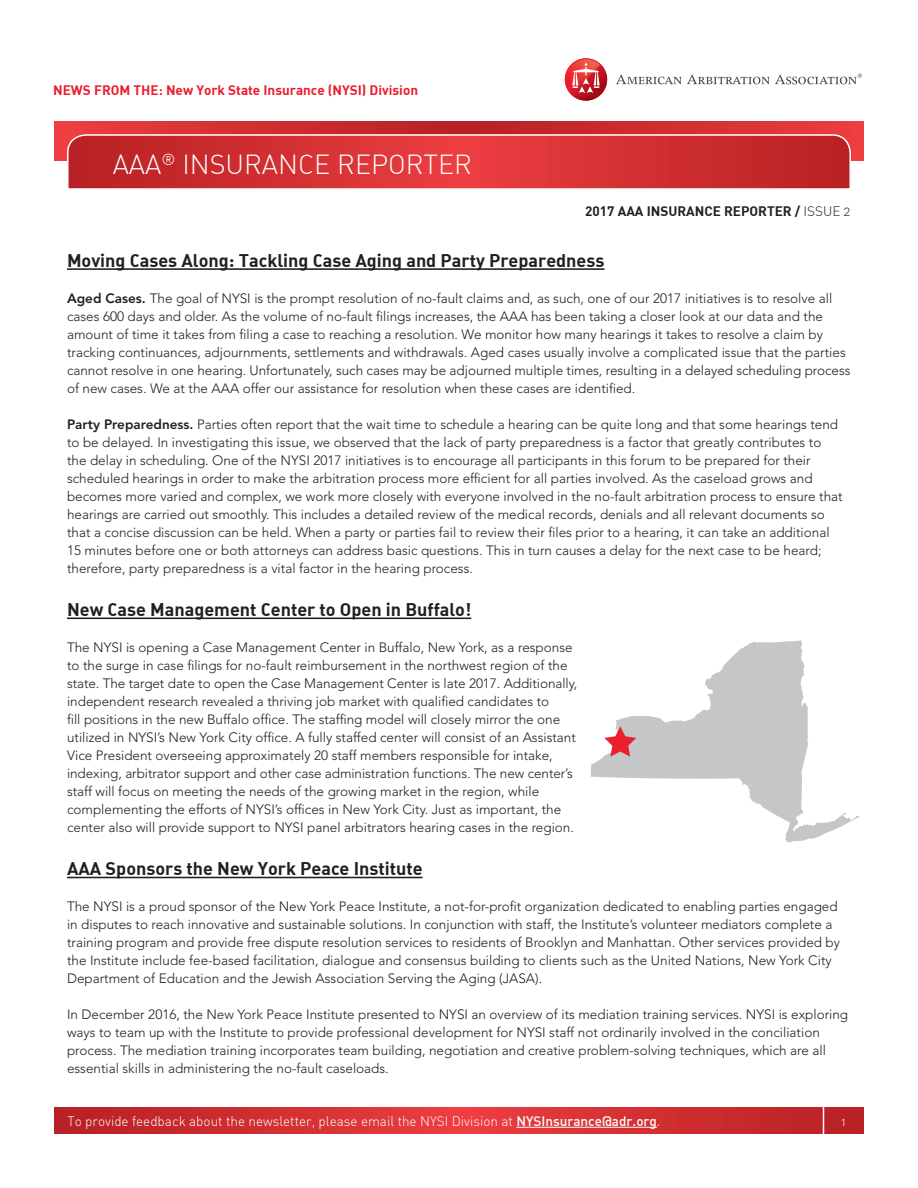
<style>
.page{position:relative;width:918px;height:1188px;background:#fff}
.page>*{position:absolute;margin:0;border:0;box-sizing:border-box;transform-origin:0 0}
.t1{font:27px "DIN Light Alternate";color:#fff}
.t2{font:18px "DIN Bold Alternate";color:#231f20}
.t3{font:300 13.5px/18px "Avenir LT Std";color:#231f20}
.t4{font:13.5px "DIN Light Alternate";color:#fff}
.t5{font:13.5px "DIN Bold";color:#eb1c2d}
.t6{font:13.5px "DIN Bold";color:#231f20}
.t7{font:12px "DIN Light Alternate";color:#fff}
.s1{font-family:"DIN Light Alternate"}
.s2{font-weight:800}
.s3{font-family:"DIN Medium Alternate"}
</style>
<div class="page">
<svg style="left:616px;top:74px;width:246px;height:10px"></svg>
<img style="left:565px;top:58px;width:42px;height:43px">
<img style="left:566px;top:59px;width:34px;height:34px">
<svg style="left:572px;top:63px;width:28px;height:30px"></svg>
<svg style="left:54px;top:1107px;width:810px;height:27px;background:#d02f32"></svg>
<hr style="left:516px;top:1127px;width:141px;height:1px;background:#fff">
<hr style="left:823px;top:1094px;width:1px;height:54px;background:#fff">
<svg style="left:55px;top:122px;width:808px;height:38px;background:#d22f32"></svg>
<svg style="left:66px;top:134px;width:786px;height:55px;background:#d2383b"></svg>
<hr style="left:67px;top:268px;width:538px;height:2px;background:#231f20">
<hr style="left:67px;top:618px;width:404px;height:1px;background:#231f20">
<hr style="left:67px;top:877px;width:356px;height:1px;background:#231f20">
<svg style="left:591px;top:641px;width:269px;height:202px"></svg>
<svg style="left:604px;top:726px;width:32px;height:31px"></svg>
<p class="t5" style="left:53px;top:81px;width:366px">NEWS FROM THE: New York State Insurance (NYSI) Division</p>
<h1 class="t1" style="left:113px;top:148px;width:361px">AAA<sup>®</sup> INSURANCE REPORTER</h1>
<p class="t6" style="left:585px;top:203px;width:267px">2017 AAA INSURANCE REPORTER / <span class="s1">ISSUE 2</span></p>
<p class="t2" style="left:67px;top:248px;width:539px">Moving Cases Along: Tackling Case Aging and Party Preparedness</p>
<p class="t3" style="left:67px;top:289px;width:785px"><span class="s2">Aged Cases.</span> The goal of NYSI is the prompt resolution of no-fault claims and, as such, one of our 2017 initiatives is to resolve all cases 600 days and older. As the volume of no-fault filings increases, the AAA has been taking a closer look at our data and the amount of time it takes from filing a case to reaching a resolution. We monitor how many hearings it takes to resolve a claim by tracking continuances, adjournments, settlements and withdrawals. Aged cases usually involve a complicated issue that the parties cannot resolve in one hearing. Unfortunately, such cases may be adjourned multiple times, resulting in a delayed scheduling process of new cases. We at the AAA offer our assistance for resolution when these cases are identified.</p>
<p class="t3" style="left:67px;top:415px;width:777px"><span class="s2">Party Preparedness.</span> Parties often report that the wait time to schedule a hearing can be quite long and that some hearings tend to be delayed. In investigating this issue, we observed that the lack of party preparedness is a factor that greatly contributes to the delay in scheduling. One of the NYSI 2017 initiatives is to encourage all participants in this forum to be prepared for their scheduled hearings in order to make the arbitration process more efficient for all parties involved. As the caseload grows and becomes more varied and complex, we work more closely with everyone involved in the no-fault arbitration process to ensure that hearings are carried out smoothly. This includes a detailed review of the medical records, denials and all relevant documents so that a concise discussion can be held. When a party or parties fail to review their files prior to a hearing, it can take an additional 15 minutes before one or both attorneys can address basic questions. This in turn causes a delay for the next case to be heard; therefore, party preparedness is a vital factor in the hearing process.</p>
<p class="t2" style="left:67px;top:598px;width:406px">New Case Management Center to Open in Buffalo!</p>
<p class="t3" style="left:67px;top:638px;width:512px">The NYSI is opening a Case Management Center in Buffalo, New York, as a response to the surge in case filings for no-fault reimbursement in the northwest region of the state. The target date to open the Case Management Center is late 2017. Additionally, independent research revealed a thriving job market with qualified candidates to<br>fill positions in the new Buffalo office. The staffing model will closely mirror the one utilized in NYSI’s New York City office. A fully staffed center will consist of an Assistant Vice President overseeing approximately 20 staff members responsible for intake, indexing, arbitrator support and other case administration functions. The new center’s staff will focus on meeting the needs of the growing market in the region, while complementing the efforts of NYSI’s offices in New York City. Just as important, the center also will provide support to NYSI panel arbitrators hearing cases in the region.</p>
<p class="t2" style="left:67px;top:857px;width:357px">AAA Sponsors the New York Peace Institute</p>
<p class="t3" style="left:67px;top:897px;width:775px">The NYSI is a proud sponsor of the New York Peace Institute, a not-for-profit organization dedicated to enabling parties engaged in disputes to reach innovative and sustainable solutions. In conjunction with staff, the Institute’s volunteer mediators complete a training program and provide free dispute resolution services to residents of Brooklyn and Manhattan. Other services provided by the Institute include fee-based facilitation, dialogue and consensus building to clients such as the United Nations, New York City Department of Education and the Jewish Association Serving the Aging (JASA).</p>
<p class="t3" style="left:67px;top:1005px;width:783px">In December 2016, the New York Peace Institute presented to NYSI an overview of its mediation training services. NYSI is exploring ways to team up with the Institute to provide professional development for NYSI staff not ordinarily involved in the conciliation process. The mediation training incorporates team building, negotiation and creative problem-solving techniques, which are all essential skills in administering the no-fault caseloads.</p>
<p class="t4" style="left:68px;top:1113px;width:595px">To provide feedback about the newsletter, please email the NYSI Division at <span class="s3">NYSInsurance@adr.org</span>.</p>
<p class="t7" style="left:842px;top:1114px;width:6px">1</p>
</div>
